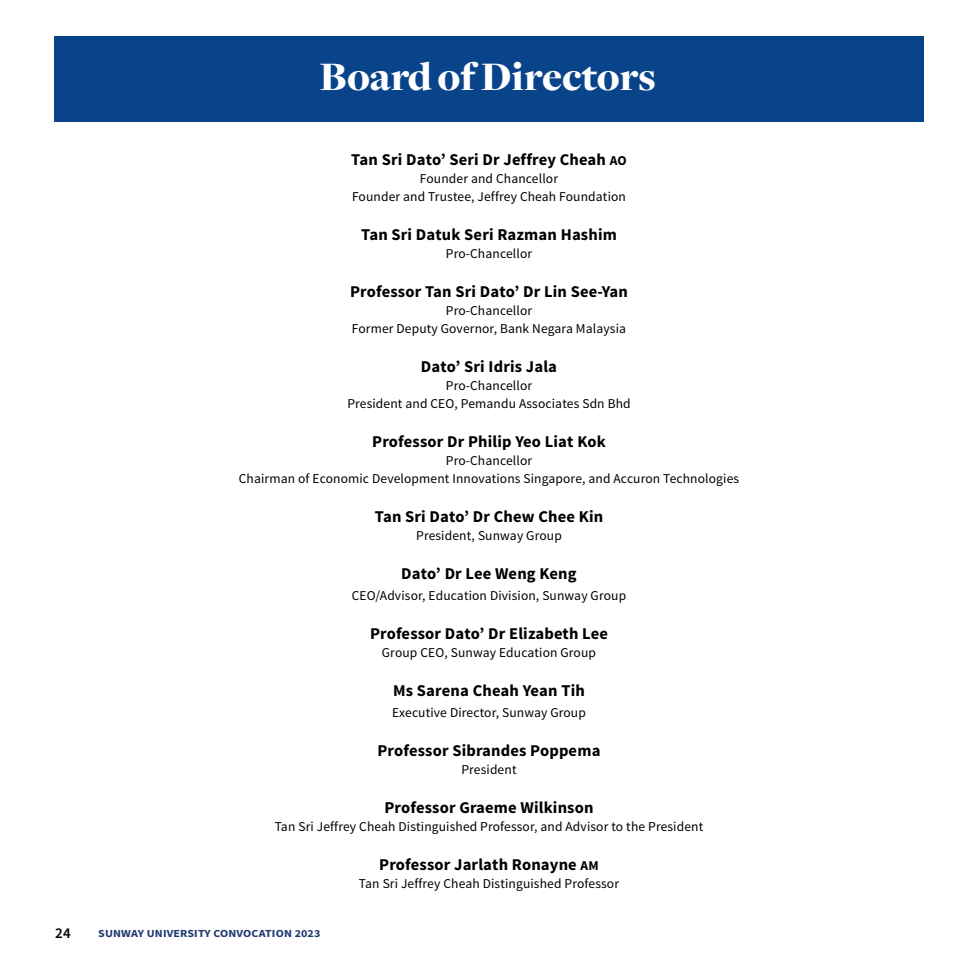
<style>
.page{position:relative;width:978px;height:978px;background:#fff}
.page>*{position:absolute;margin:0;border:0;box-sizing:border-box;transform-origin:0 0}
.t1{font:900 42px "Freight Disp";color:#fff}
.t2{font:700 16.5px "Source Sans Pro";letter-spacing:.01em;color:#000}
.t3{font:600 15px "Source Sans Pro";color:#000}
.t4{font:13.5px/18px "Source Sans Pro";letter-spacing:.01em;color:#000;text-align:center}
.t5{font:700 10.8px "Source Sans Pro";letter-spacing:.01em;color:#20396f;scale:1.11 1}
.s1{font-size:13.5px}
</style>
<div class="page">
<div style="left:54px;top:37px;width:870px;height:85px;background:#09448b"></div>
<h1 class="t1" style="left:320px;top:54px;width:337px">Board of Directors</h1>
<p class="t2" style="left:351px;top:149px;width:277px">Tan Sri Dato’ Seri Dr Jeffrey Cheah <span class="s1">AO</span></p>
<p class="t4" style="left:352px;top:170px;width:275px">Founder and Chancellor<br>Founder and Trustee, Jeffrey Cheah Foundation</p>
<p class="t2" style="left:361px;top:224px;width:257px">Tan Sri Datuk Seri Razman Hashim</p>
<p class="t4" style="left:446px;top:245px;width:88px">Pro-Chancellor</p>
<p class="t2" style="left:350px;top:281px;width:279px">Professor Tan Sri Dato’ Dr Lin See-Yan</p>
<p class="t4" style="left:352px;top:302px;width:276px">Pro-Chancellor<br>Former Deputy Governor, Bank Negara Malaysia</p>
<p class="t2" style="left:421px;top:356px;width:138px">Dato’ Sri Idris Jala</p>
<p class="t4" style="left:347px;top:377px;width:285px">Pro-Chancellor<br>President and CEO, Pemandu Associates Sdn Bhd</p>
<p class="t2" style="left:372px;top:431px;width:235px">Professor Dr Philip Yeo Liat Kok</p>
<p class="t4" style="left:239px;top:452px;width:502px">Pro-Chancellor<br>Chairman of Economic Development Innovations Singapore, and Accuron Technologies</p>
<p class="t2" style="left:375px;top:506px;width:230px">Tan Sri Dato’ Dr Chew Chee Kin</p>
<p class="t4" style="left:416px;top:527px;width:147px">President, Sunway Group</p>
<p class="t2" style="left:401px;top:563px;width:177px">Dato’ Dr Lee Weng Keng</p>
<p class="t4" style="left:352px;top:587px;width:276px">CEO/Advisor, Education Division, Sunway Group</p>
<p class="t2" style="left:370px;top:623px;width:239px">Professor Dato’ Dr Elizabeth Lee</p>
<p class="t4" style="left:382px;top:644px;width:216px">Group CEO, Sunway Education Group</p>
<p class="t2" style="left:393px;top:680px;width:193px">Ms Sarena Cheah Yean Tih</p>
<p class="t4" style="left:392px;top:704px;width:195px">Executive Director, Sunway Group</p>
<p class="t2" style="left:377px;top:740px;width:224px">Professor Sibrandes Poppema</p>
<p class="t4" style="left:461px;top:761px;width:57px">President</p>
<p class="t2" style="left:384px;top:797px;width:211px">Professor Graeme Wilkinson</p>
<p class="t4" style="left:275px;top:818px;width:430px">Tan Sri Jeffrey Cheah Distinguished Professor, and Advisor to the President</p>
<p class="t2" style="left:379px;top:854px;width:221px">Professor Jarlath Ronayne <span class="s1">AM</span></p>
<p class="t4" style="left:359px;top:875px;width:262px">Tan Sri Jeffrey Cheah Distinguished Professor</p>
<p class="t3" style="left:55px;top:924px;width:17px">24</p>
<p class="t5" style="left:98px;top:927px;width:202px">SUNWAY UNIVERSITY CONVOCATION 2023</p>
</div>
